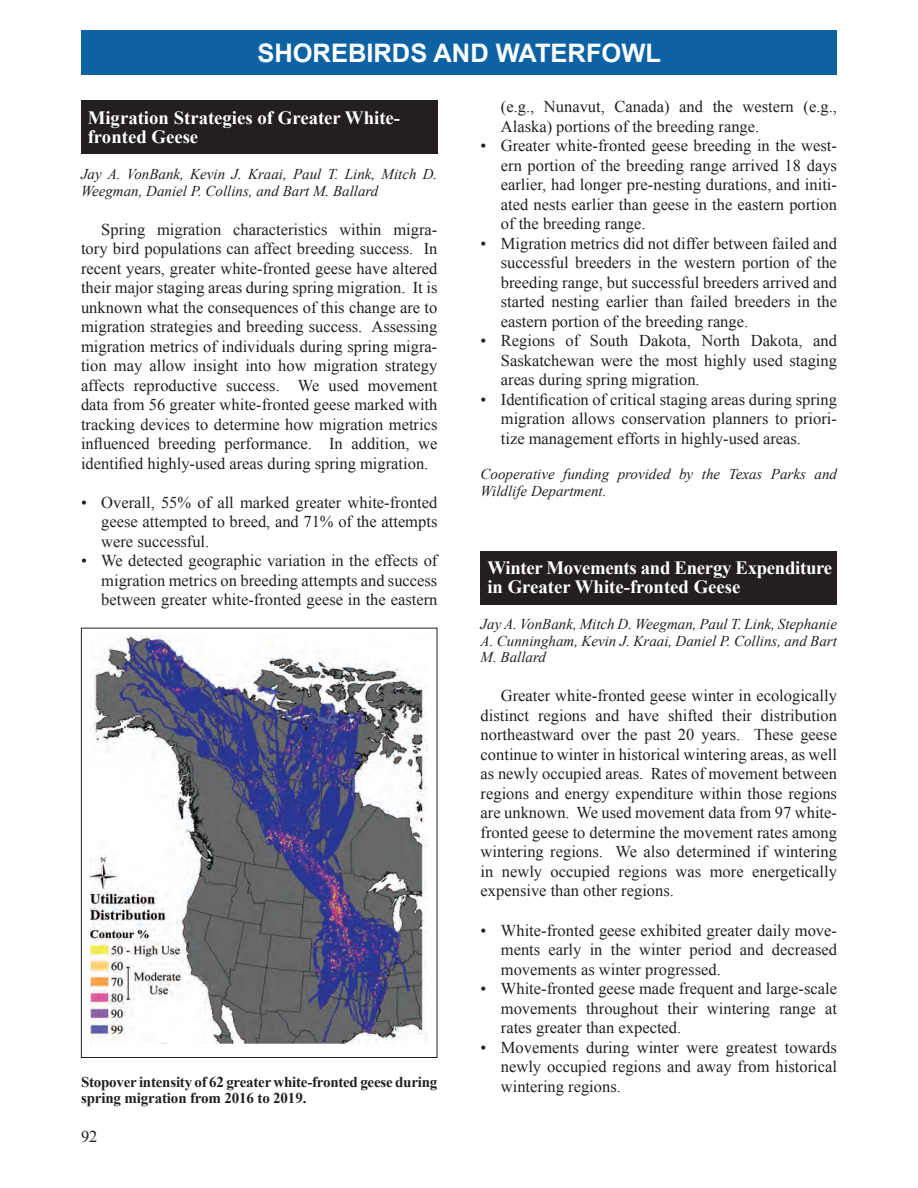
<style>
.page{position:relative;width:918px;height:1188px;background:#fff}
.page>*{position:absolute;margin:0;border:0;box-sizing:border-box;transform-origin:0 0}
.t1{font:700 25.5px "Arial";color:#fff}
.t2{font:700 18.75px/19.5px "Times New Roman";color:#fff}
.t3{font:16.5px/19.5px "Times New Roman";color:#231f20;text-align:justify}
.t4{font:italic 15px/16.5px "Times New Roman";color:#231f20}
.t5{font:700 15px/16.5px "Times New Roman";letter-spacing:-.015em;color:#231f20}
</style>
<div class="page">
<div style="left:81px;top:30px;width:756px;height:45px;background:#0d62a4"></div>
<div style="left:481px;top:551px;width:356px;height:54px;background:#231f20"></div>
<div style="left:81px;top:100px;width:356px;height:54px;background:#231f20"></div>
<div style="left:81px;top:628px;width:356px;height:430px;border:1px solid #231f20"></div>
<img style="left:91px;top:636px;width:336px;height:408px">
<h1 class="t1" style="left:257px;top:36px;width:405px">SHOREBIRDS AND WATERFOWL</h1>
<p class="t2" style="left:88px;top:107px;width:314px">Migration Strategies of Greater White&shy;fronted Geese</p>
<p class="t4" style="left:81px;top:166px;width:358px">Jay A. VonBank, Kevin J. Kraai, Paul T. Link, Mitch D.<br>Weegman, Daniel P. Collins, and Bart M. Ballard</p>
<p class="t3" style="left:81px;top:219px;width:358px;text-indent:20px">Spring migration characteristics within migra&shy;tory bird populations can affect breeding success. In recent years, greater white-fronted geese have altered their major staging areas during spring migration. It is unknown what the consequences of this change are to migration strategies and breeding success. Assessing migration metrics of individuals during spring migra&shy;tion may allow insight into how migration strategy affects reproductive success. We used movement data from 56 greater white-fronted geese marked with tracking devices to determine how migration metrics influenced breeding performance. In addition, we identified highly-used areas during spring migration.</p>
<p class="t3" style="left:101px;top:492px;width:338px;text-indent:-20px">• Overall, 55% of all marked greater white-fronted geese attempted to breed, and 71% of the attempts were successful.</p>
<p class="t3" style="left:101px;top:551px;width:338px;text-indent:-20px">• We detected geographic variation in the effects of migration metrics on breeding attempts and success between greater white-fronted geese in the eastern</p>
<p class="t5" style="left:81px;top:1073px;width:358px">Stopover intensity of 62 greater white-fronted geese during spring migration from 2016 to 2019.</p>
<p class="t3" style="left:81px;top:1127px;width:18px">92</p>
<p class="t3" style="left:501px;top:96px;width:338px">(e.g., Nunavut, Canada) and the western (e.g.,<br>Alaska) portions of the breeding range.</p>
<p class="t3" style="left:501px;top:136px;width:338px;text-indent:-20px">• Greater white-fronted geese breeding in the west&shy;ern portion of the breeding range arrived 18 days earlier, had longer pre-nesting durations, and initi&shy;ated nests earlier than geese in the eastern portion of the breeding range.</p>
<p class="t3" style="left:501px;top:233px;width:338px;text-indent:-20px">• Migration metrics did not differ between failed and successful breeders in the western portion of the breeding range, but successful breeders arrived and started nesting earlier than failed breeders in the eastern portion of the breeding range.</p>
<p class="t3" style="left:501px;top:331px;width:338px;text-indent:-20px">• Regions of South Dakota, North Dakota, and Saskatchewan were the most highly used staging areas during spring migration.</p>
<p class="t3" style="left:501px;top:389px;width:338px;text-indent:-20px">• Identification of critical staging areas during spring migration allows conservation planners to priori&shy;tize management efforts in highly-used areas.</p>
<p class="t4" style="left:481px;top:466px;width:358px">Cooperative funding provided by the Texas Parks and<br>Wildlife Department.</p>
<p class="t2" style="left:487px;top:557px;width:346px">Winter Movements and Energy Expenditure in Greater White-fronted Geese</p>
<p class="t4" style="left:481px;top:616px;width:358px;text-align:justify">Jay A. VonBank, Mitch D. Weegman, Paul T. Link, Stephanie A. Cunningham, Kevin J. Kraai, Daniel P. Collins, and Bart M. Ballard</p>
<p class="t3" style="left:481px;top:686px;width:358px;text-indent:20px">Greater white-fronted geese winter in ecologically distinct regions and have shifted their distribution northeastward over the past 20 years. These geese continue to winter in historical wintering areas, as well as newly occupied areas. Rates of movement between regions and energy expenditure within those regions are unknown. We used movement data from 97 white&shy;fronted geese to determine the movement rates among wintering regions. We also determined if wintering in newly occupied regions was more energetically expensive than other regions.</p>
<p class="t3" style="left:501px;top:920px;width:338px;text-indent:-20px">• White-fronted geese exhibited greater daily move&shy;ments early in the winter period and decreased movements as winter progressed.</p>
<p class="t3" style="left:501px;top:978px;width:338px;text-indent:-20px">• White-fronted geese made frequent and large-scale movements throughout their wintering range at rates greater than expected.</p>
<p class="t3" style="left:501px;top:1037px;width:338px;text-indent:-20px">• Movements during winter were greatest towards newly occupied regions and away from historical wintering regions.</p>
</div>
